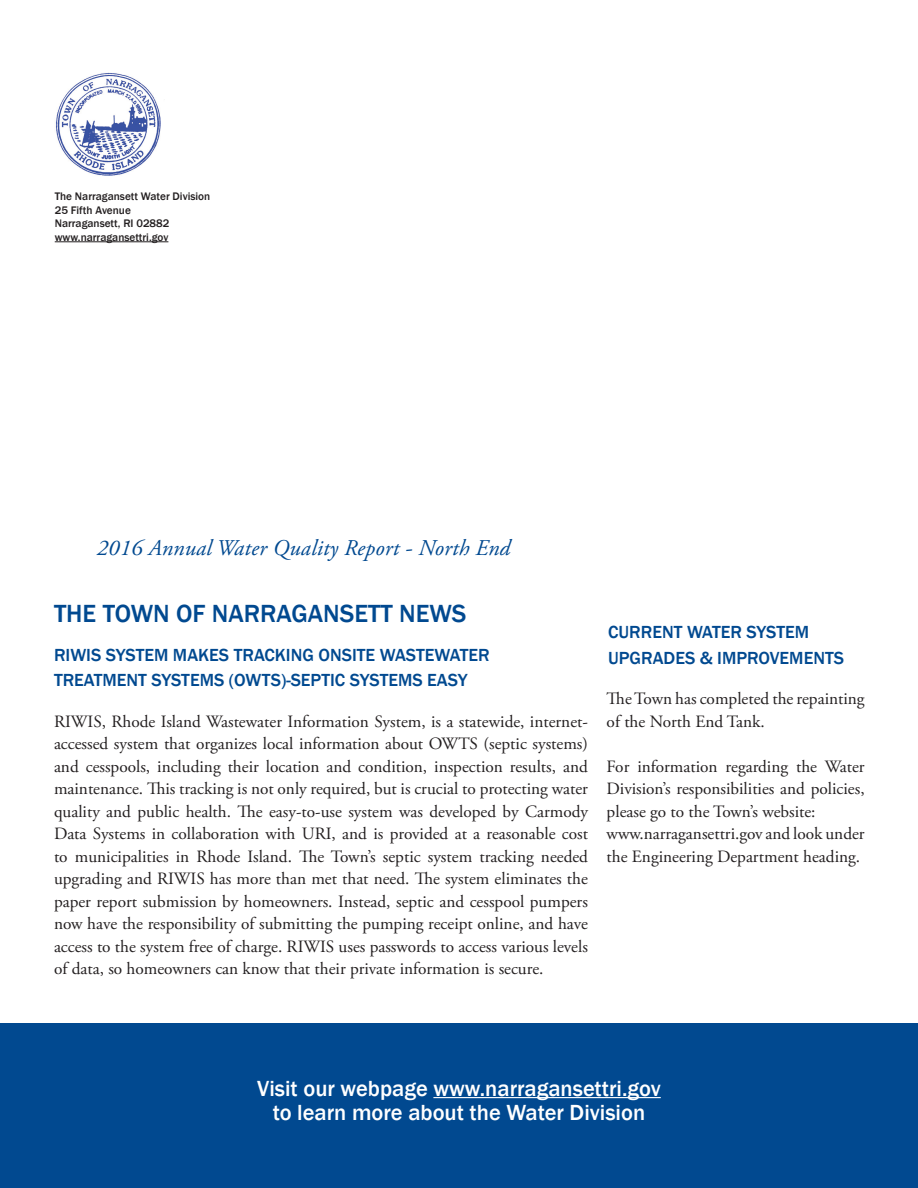
<style>
.page{position:relative;width:918px;height:1188px;background:#fff}
.page>*{position:absolute;margin:0;border:0;box-sizing:border-box;transform-origin:0 0}
.t1{font:500 25.5px "Franklin Gothic";color:#014990}
.t2{font:500 22.5px/24px "Franklin Gothic";color:#fff;text-align:center}
.t3{font:italic 22.5px "Adobe Garamond Pro";letter-spacing:.01em;color:#014990}
.t4{font:500 18px/25.5px "Franklin Gothic";color:#014990}
.t5{font:17.25px/22.5px "Adobe Garamond Pro";color:#231f20}
.t6{font:500 11.25px/13.5px "Franklin Gothic";color:#231f20}
</style>
<div class="page">
<hr style="left:55px;top:242px;width:113px;height:1px;background:#231f20">
<div style="left:0;top:1023px;width:918px;height:165px;background:#014990"></div>
<hr style="left:433px;top:1097px;width:228px;height:1px;background:#fff">
<img style="left:56px;top:72px;width:105px;height:104px">
<p class="t6" style="left:55px;top:190px;width:157px">The Narragansett Water Division<br>25 Fifth Avenue<br>Narragansett, RI 02882 www.narragansettri.gov</p>
<h2 class="t3" style="left:97px;top:534px;width:415px">2016 Annual Water Quality Report - North End</h2>
<h1 class="t1" style="left:54px;top:598px;width:414px">THE TOWN OF NARRAGANSETT NEWS</h1>
<p class="t4" style="left:54px;top:642px;width:437px">RIWIS SYSTEM MAKES TRACKING ONSITE WASTEWATER<br>TREATMENT SYSTEMS (OWTS)-SEPTIC SYSTEMS EASY</p>
<p class="t5" style="left:54px;top:710px;width:536px;text-align:justify">RIWIS, Rhode Island Wastewater Information System, is a statewide, internet&shy;accessed system that organizes local information about OWTS (septic systems) and cesspools, including their location and condition, inspection results, and maintenance. This tracking is not only required, but is crucial to protecting water quality and public health. The easy-to-use system was developed by Carmody Data Systems in collaboration with URI, and is provided at a reasonable cost to municipalities in Rhode Island. The Town’s septic system tracking needed upgrading and RIWIS has more than met that need. The system eliminates the paper report submission by homeowners. Instead, septic and cesspool pumpers now have the responsibility of submitting the pumping receipt online, and have access to the system free of charge. RIWIS uses passwords to access various levels of data, so homeowners can know that their private information is secure.</p>
<p class="t4" style="left:608px;top:620px;width:238px">CURRENT WATER SYSTEM<br>UPGRADES &amp; IMPROVEMENTS</p>
<p class="t5" style="left:607px;top:688px;width:259px">The Town has completed the repainting of the North End Tank.</p>
<p class="t5" style="left:607px;top:755px;width:260px">For information regarding the Water Division’s responsibilities and policies, please go to the Town’s website: www.narragansettri.gov and look under the Engineering Department heading.</p>
<h2 class="t2" style="left:257px;top:1077px;width:405px">Visit our webpage www.narragansettri.gov to learn more about the Water Division</h2>
</div>
